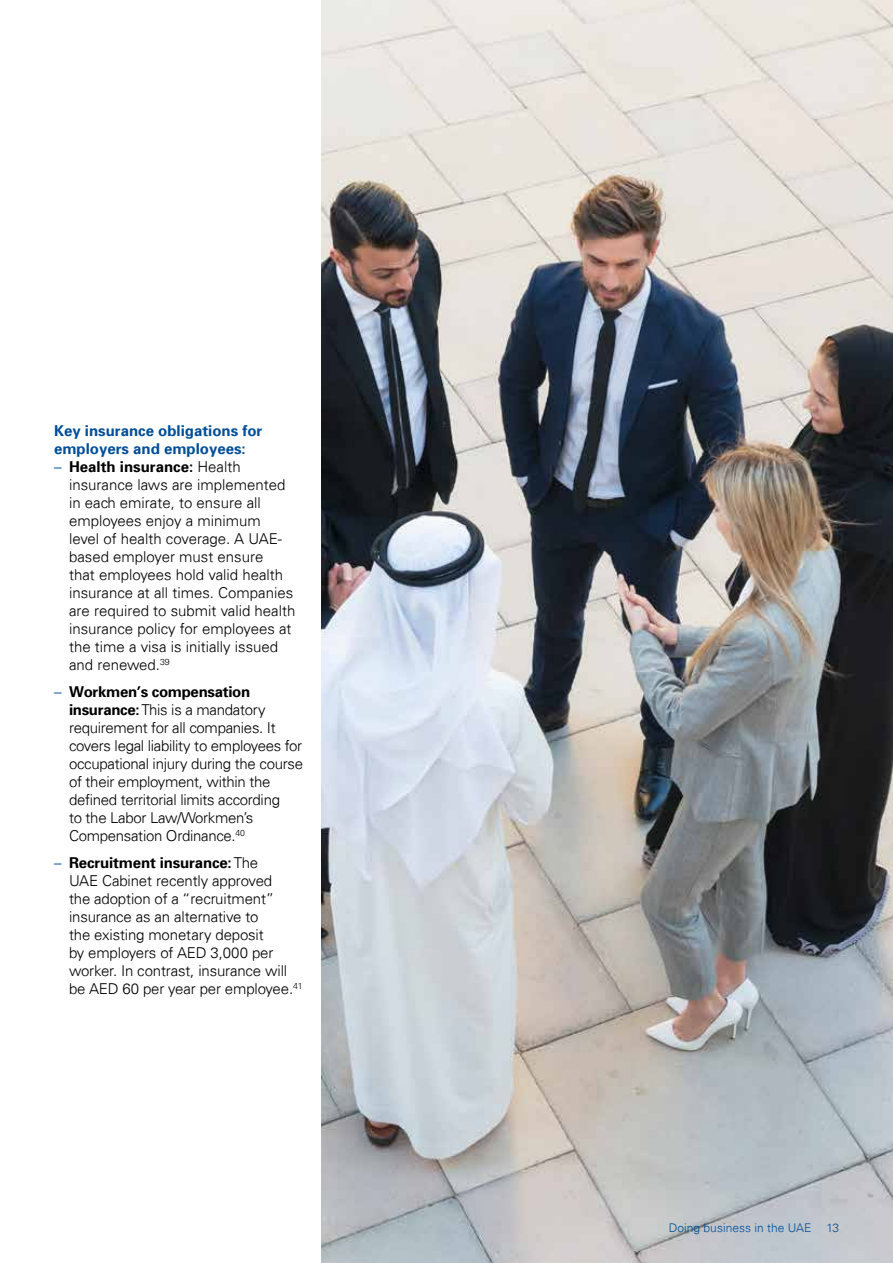
<style>
.page{position:relative;width:893px;height:1263px;background:#fff}
.page>*{position:absolute;margin:0;border:0;box-sizing:border-box;transform-origin:0 0}
.t1{font:300 15px/18px "Univers 45";letter-spacing:-.01em;color:#000}
.t2{font:700 15px "Univers 65";letter-spacing:-.01em;color:#000}
.t3{font:700 15px/18px "Univers 65";color:#004e98}
.t4{font:300 12px "Univers 45";color:#004e98}
.s1{font-family:"Univers 45";font-weight:300;color:#004e98}
.s2{font-family:"Univers 45";font-weight:300}
.s3{font-family:"Univers 65";font-weight:700}
</style>
<div class="page">
<img style="left:322px;top:0;width:571px;height:1263px">
<p class="t3" style="left:54px;top:421px;width:210px">Key insurance obligations for employers and employees:</p>
<p class="t2" style="left:54px;top:457px;width:188px"><span class="s1">–</span> Health insurance: <span class="s2">Health</span></p>
<p class="t1" style="left:69px;top:476px;width:228px">insurance laws are implemented in each emirate, to ensure all employees enjoy a minimum<br>level of health coverage. A UAE&shy;based employer must ensure<br>that employees hold valid health insurance at all times. Companies are required to submit valid health insurance policy for employees at the time a visa is initially issued and renewed.<sup>39</sup></p>
<p class="t2" style="left:54px;top:682px;width:198px"><span class="s1">–</span> Workmen’s compensation</p>
<p class="t1" style="left:69px;top:701px;width:236px"><span class="s3">insurance:</span> This is a mandatory requirement for all companies. It covers legal liability to employees for occupational injury during the course of their employment, within the defined territorial limits according<br>to the Labor Law/Workmen’s Compensation Ordinance.<sup>40</sup></p>
<p class="t2" style="left:54px;top:853px;width:206px"><span class="s1">–</span> Recruitment insurance: <span class="s2">The</span></p>
<p class="t1" style="left:69px;top:872px;width:235px">UAE Cabinet recently approved<br>the adoption of a “recruitment” insurance as an alternative to<br>the existing monetary deposit<br>by employers of AED 3,000 per worker. In contrast, insurance will be AED 60 per year per employee.<sup>41</sup></p>
<p class="t4" style="left:669px;top:1220px;width:144px">Doing business in the UAE</p>
<p class="t4" style="left:826px;top:1220px;width:14px">13</p>
</div>
